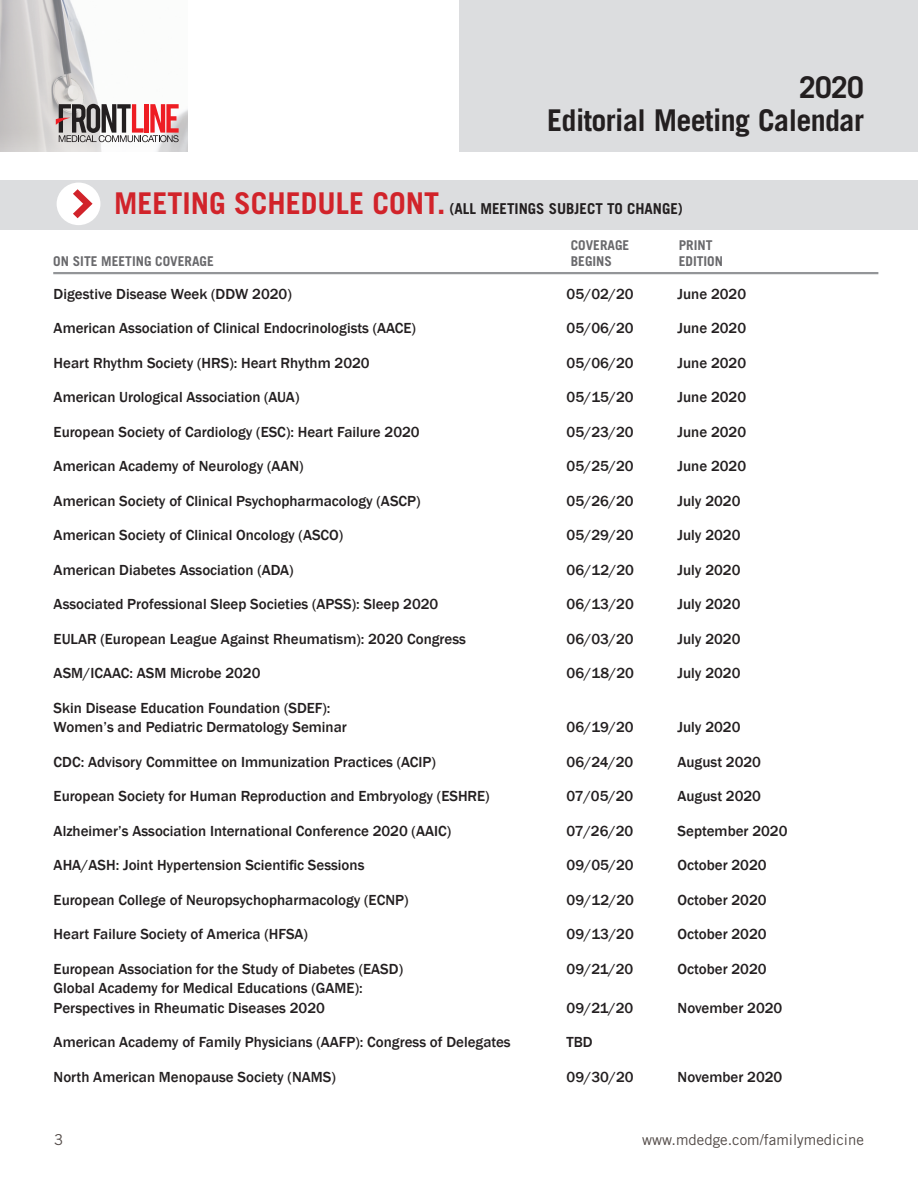
<style>
.page{position:relative;width:918px;height:1188px;background:#fff}
.page>*{position:absolute;margin:0;border:0;box-sizing:border-box;transform-origin:0 0}
.t1{font:700 30px/33px "Trade Gothic LT Std";letter-spacing:-.02em;color:#231f20;text-align:right}
.t2{font:500 15px/19.5px "Franklin Gothic";color:#231f20}
.t3{font:700 15px "Trade Gothic LT Std";color:#231f20}
.t4{font:15px "Trade Gothic LT Std";color:#524a47}
.t5{font:700 13.5px "Trade Gothic LT Std";color:#69696c}
.s1{font-size:30px;color:#d1232a}
</style>
<div class="page">
<div style="left:459px;top:0;width:459px;height:151px;background:#dcdddf"></div>
<img style="left:0;top:0;width:187px;height:151px">
<svg style="left:56px;top:104px;width:123px;height:38px"></svg>
<div style="left:1px;top:180px;width:917px;height:50px;background:#dcdddf"></div>
<div style="left:57px;top:183px;width:43px;height:42px;background:#fff;border-radius:50%"></div>
<svg style="left:73px;top:189px;width:20px;height:29px"></svg>
<hr style="left:53px;top:272px;width:825px;height:2px;background:#939598">
<h1 class="t1" style="left:547px;top:71px;width:318px">2020<br>Editorial Meeting Calendar</h1>
<p class="t3" style="left:114px;top:200px;width:570px"><span class="s1">MEETING SCHEDULE CONT.</span> (ALL MEETINGS SUBJECT TO CHANGE)</p>
<p class="t5" style="left:571px;top:237px;width:60px">COVERAGE</p>
<p class="t5" style="left:679px;top:237px;width:35px">PRINT</p>
<p class="t5" style="left:53px;top:253px;width:162px">ON SITE MEETING COVERAGE</p>
<p class="t5" style="left:571px;top:253px;width:43px">BEGINS</p>
<p class="t5" style="left:679px;top:253px;width:46px">EDITION</p>
<p class="t2" style="left:54px;top:284px;width:240px">Digestive Disease Week (DDW 2020)</p>
<p class="t2" style="left:567px;top:284px;width:69px">05/02/20</p>
<p class="t2" style="left:678px;top:284px;width:70px">June 2020</p>
<p class="t2" style="left:54px;top:318px;width:364px">American Association of Clinical Endocrinologists (AACE)</p>
<p class="t2" style="left:567px;top:318px;width:69px">05/06/20</p>
<p class="t2" style="left:678px;top:318px;width:70px">June 2020</p>
<p class="t2" style="left:54px;top:353px;width:318px">Heart Rhythm Society (HRS): Heart Rhythm 2020</p>
<p class="t2" style="left:567px;top:353px;width:69px">05/06/20</p>
<p class="t2" style="left:678px;top:353px;width:70px">June 2020</p>
<p class="t2" style="left:54px;top:387px;width:247px">American Urological Association (AUA)</p>
<p class="t2" style="left:567px;top:387px;width:69px">05/15/20</p>
<p class="t2" style="left:678px;top:387px;width:70px">June 2020</p>
<p class="t2" style="left:54px;top:422px;width:368px">European Society of Cardiology (ESC): Heart Failure 2020</p>
<p class="t2" style="left:567px;top:422px;width:69px">05/23/20</p>
<p class="t2" style="left:678px;top:422px;width:70px">June 2020</p>
<p class="t2" style="left:54px;top:456px;width:252px">American Academy of Neurology (AAN)</p>
<p class="t2" style="left:567px;top:456px;width:69px">05/25/20</p>
<p class="t2" style="left:678px;top:456px;width:70px">June 2020</p>
<p class="t2" style="left:54px;top:491px;width:369px">American Society of Clinical Psychopharmacology (ASCP)</p>
<p class="t2" style="left:567px;top:491px;width:69px">05/26/20</p>
<p class="t2" style="left:678px;top:491px;width:64px">July 2020</p>
<p class="t2" style="left:54px;top:525px;width:291px">American Society of Clinical Oncology (ASCO)</p>
<p class="t2" style="left:567px;top:525px;width:69px">05/29/20</p>
<p class="t2" style="left:678px;top:525px;width:64px">July 2020</p>
<p class="t2" style="left:54px;top:560px;width:242px">American Diabetes Association (ADA)</p>
<p class="t2" style="left:567px;top:560px;width:69px">06/12/20</p>
<p class="t2" style="left:678px;top:560px;width:64px">July 2020</p>
<p class="t2" style="left:54px;top:594px;width:386px">Associated Professional Sleep Societies (APSS): Sleep 2020</p>
<p class="t2" style="left:567px;top:594px;width:69px">06/13/20</p>
<p class="t2" style="left:678px;top:594px;width:64px">July 2020</p>
<p class="t2" style="left:54px;top:629px;width:414px">EULAR (European League Against Rheumatism): 2020 Congress</p>
<p class="t2" style="left:567px;top:629px;width:69px">06/03/20</p>
<p class="t2" style="left:678px;top:629px;width:64px">July 2020</p>
<p class="t2" style="left:54px;top:663px;width:208px">ASM/ICAAC: ASM Microbe 2020</p>
<p class="t2" style="left:567px;top:663px;width:69px">06/18/20</p>
<p class="t2" style="left:678px;top:663px;width:64px">July 2020</p>
<p class="t2" style="left:54px;top:698px;width:295px">Skin Disease Education Foundation (SDEF):<br>Women’s and Pediatric Dermatology Seminar</p>
<p class="t2" style="left:567px;top:717px;width:69px">06/19/20</p>
<p class="t2" style="left:678px;top:717px;width:64px">July 2020</p>
<p class="t2" style="left:54px;top:752px;width:384px">CDC: Advisory Committee on Immunization Practices (ACIP)</p>
<p class="t2" style="left:567px;top:752px;width:68px">06/24/20</p>
<p class="t2" style="left:678px;top:752px;width:85px">August 2020</p>
<p class="t2" style="left:54px;top:786px;width:438px">European Society for Human Reproduction and Embryology (ESHRE)</p>
<p class="t2" style="left:567px;top:786px;width:68px">07/05/20</p>
<p class="t2" style="left:678px;top:786px;width:85px">August 2020</p>
<p class="t2" style="left:54px;top:821px;width:399px">Alzheimer’s Association International Conference 2020 (AAIC)</p>
<p class="t2" style="left:567px;top:821px;width:68px">07/26/20</p>
<p class="t2" style="left:678px;top:821px;width:111px">September 2020</p>
<p class="t2" style="left:54px;top:855px;width:312px">AHA/ASH: Joint Hypertension Scientific Sessions</p>
<p class="t2" style="left:567px;top:855px;width:69px">09/05/20</p>
<p class="t2" style="left:678px;top:855px;width:90px">October 2020</p>
<p class="t2" style="left:54px;top:890px;width:356px">European College of Neuropsychopharmacology (ECNP)</p>
<p class="t2" style="left:567px;top:890px;width:69px">09/12/20</p>
<p class="t2" style="left:678px;top:890px;width:90px">October 2020</p>
<p class="t2" style="left:54px;top:924px;width:256px">Heart Failure Society of America (HFSA)</p>
<p class="t2" style="left:567px;top:924px;width:69px">09/13/20</p>
<p class="t2" style="left:678px;top:924px;width:90px">October 2020</p>
<p class="t2" style="left:54px;top:959px;width:351px">European Association for the Study of Diabetes (EASD)</p>
<p class="t2" style="left:567px;top:959px;width:68px">09/21/20</p>
<p class="t2" style="left:678px;top:959px;width:90px">October 2020</p>
<p class="t2" style="left:54px;top:978px;width:311px">Global Academy for Medical Educations (GAME):<br>Perspectives in Rheumatic Diseases 2020</p>
<p class="t2" style="left:567px;top:998px;width:68px">09/21/20</p>
<p class="t2" style="left:678px;top:998px;width:106px">November 2020</p>
<p class="t2" style="left:54px;top:1032px;width:459px">American Academy of Family Physicians (AAFP): Congress of Delegates</p>
<p class="t2" style="left:567px;top:1032px;width:28px">TBD</p>
<p class="t2" style="left:54px;top:1067px;width:284px">North American Menopause Society (NAMS)</p>
<p class="t2" style="left:567px;top:1067px;width:69px">09/30/20</p>
<p class="t2" style="left:678px;top:1067px;width:106px">November 2020</p>
<p class="t4" style="left:54px;top:1130px;width:11px">3</p>
<p class="t4" style="left:642px;top:1130px;width:223px">www.mdedge.com/familymedicine</p>
</div>
